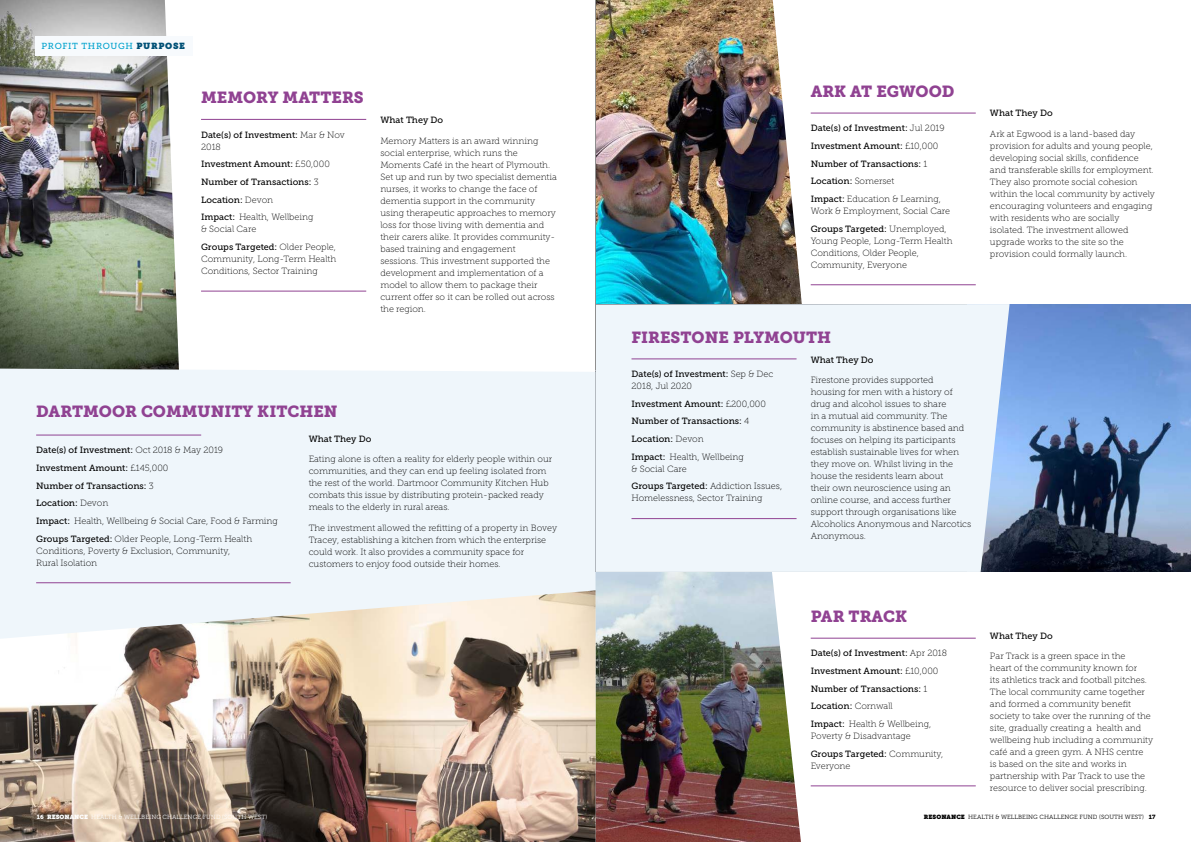
<style>
.page{position:relative;width:1191px;height:842px;background:#fff}
.page>*{position:absolute;margin:0;border:0;box-sizing:border-box;transform-origin:0 0}
.t1{font:16px "Museo Slab 900";color:#904292}
.t2{font:9px/12px "Museo Slab 100";color:#000}
.t3{font:9px/17.7px "Museo Slab 500";color:#000}
.t4{font:8.7px "Museo Slab 500";letter-spacing:.075em;color:#00a2cd}
.t5{font:6px "Museo Slab 300";letter-spacing:.01em;color:#000}
.t6{font:6px "Museo Slab 300";letter-spacing:.01em;color:#fff}
.s1{font-family:"Museo Slab";color:#005076}
.s2{font-family:"Museo Slab 100"}
.s3{font-family:"Museo Slab 500"}
.s4{font-family:"Museo Slab 900"}
.s5{font-family:"Museo Slab"}
</style>
<div class="page">
<img style="left:596px;top:0;width:176px;height:304px">
<svg style="left:772px;top:0;width:419px;height:305px"></svg>
<img style="left:595px;top:573px;width:177px;height:269px">
<svg style="left:772px;top:574px;width:204px;height:268px"></svg>
<img style="left:1009px;top:305px;width:182px;height:267px">
<div style="left:595px;top:304px;width:414px;height:268px;background:#eff6fb"></div>
<img style="left:0;top:0;width:165px;height:369px">
<svg style="left:165px;top:7px;width:202px;height:362px"></svg>
<div style="left:35px;top:36px;width:157px;height:20px;background:#f7fafd"></div>
<hr style="left:201px;top:119px;width:165px;height:1px;background:#904292">
<hr style="left:201px;top:291px;width:165px;height:1px;background:#904292">
<hr style="left:810px;top:113px;width:165px;height:1px;background:#904292">
<hr style="left:810px;top:284px;width:165px;height:1px;background:#904292">
<hr style="left:631px;top:358px;width:165px;height:1px;background:#904292">
<hr style="left:631px;top:518px;width:165px;height:1px;background:#904292">
<hr style="left:810px;top:638px;width:165px;height:1px;background:#904292">
<hr style="left:810px;top:785px;width:165px;height:1px;background:#904292">
<div style="left:0;top:369px;width:595px;height:221px;background:#eff6fb"></div>
<hr style="left:36px;top:435px;width:165px;height:1px;background:#904292">
<hr style="left:36px;top:582px;width:255px;height:1px;background:#904292">
<img style="left:0;top:590px;width:595px;height:252px">
<p class="t4" style="left:42px;top:41px;width:145px">PROFIT THROUGH <span class="s1">PURPOSE</span></p>
<h1 class="t1" style="left:201px;top:89px;width:164px">MEMORY MATTERS</h1>
<p class="t3" style="left:201px;top:126px;width:145px">Date(s) of Investment: <span class="s2">Mar &amp; Nov</span></p>
<p class="t2" style="left:201px;top:141px;width:21px">2018</p>
<p class="t3" style="left:201px;top:155px;width:130px">Investment Amount: <span class="s2">£50,000<br></span>Number of Transactions: <span class="s2">3<br></span>Location: <span class="s2">Devon</span></p>
<p class="t2" style="left:201px;top:211px;width:114px"><span class="s3">Impact:</span> Health, Wellbeing &amp; Social Care</p>
<p class="t3" style="left:201px;top:238px;width:136px">Groups Targeted: <span class="s2">Older People,</span></p>
<p class="t2" style="left:201px;top:253px;width:137px">Community, Long-Term Health<br>Conditions, Sector Training</p>
<p class="t3" style="left:380px;top:112px;width:64px">What They Do</p>
<p class="t2" style="left:380px;top:135px;width:178px">Memory Matters is an award winning social enterprise, which runs the Moments Café in the heart of Plymouth.<br>Set up and run by two specialist dementia nurses, it works to change the face of dementia support in the community using therapeutic approaches to memory loss for those living with dementia and their carers alike. It provides community&shy;based training and engagement<br>sessions. This investment supported the development and implementation of a model to allow them to package their current offer so it can be rolled out across the region.</p>
<h1 class="t1" style="left:36px;top:402px;width:303px">DARTMOOR COMMUNITY KITCHEN</h1>
<p class="t3" style="left:309px;top:430px;width:64px">What They Do</p>
<p class="t2" style="left:309px;top:453px;width:245px">Eating alone is often a reality for elderly people within our communities, and they can end up feeling isolated from the rest of the world. Dartmoor Community Kitchen Hub combats this issue by distributing protein-packed ready meals to the elderly in rural areas.</p>
<p class="t2" style="left:309px;top:522px;width:250px">The investment allowed the refitting of a property in Bovey Tracey, establishing a kitchen from which the enterprise could work. It also provides a community space for customers to enjoy food outside their homes.</p>
<p class="t3" style="left:36px;top:441px;width:188px">Date(s) of Investment: <span class="s2">Oct 2018 &amp; May 2019<br></span>Investment Amount: <span class="s2">£145,000<br></span>Number of Transactions: <span class="s2">3<br></span>Location: <span class="s2">Devon</span></p>
<p class="t2" style="left:36px;top:512px;width:243px;line-height:17.7px"><span class="s3">Impact:</span> Health, Wellbeing &amp; Social Care, Food &amp; Farming<br><span class="s3">Groups Targeted:</span> Older People, Long-Term Health</p>
<p class="t2" style="left:36px;top:544px;width:196px">Conditions, Poverty &amp; Exclusion, Community,<br>Rural Isolation</p>
<p class="t6" style="left:37px;top:814px;width:232px"><span class="s4">16</span> <span class="s5">RESONANCE</span> HEALTH &amp; WELLBEING CHALLENGE FUND (SOUTH WEST)</p>
<h1 class="t1" style="left:810px;top:82px;width:145px">ARK AT EGWOOD</h1>
<p class="t3" style="left:810px;top:119px;width:135px">Date(s) of Investment: <span class="s2">Jul 2019<br></span>Investment Amount: <span class="s2">£10,000<br></span>Number of Transactions: <span class="s2">1<br></span>Location: <span class="s2">Somerset</span></p>
<p class="t2" style="left:810px;top:193px;width:141px"><span class="s3">Impact:</span> Education &amp; Learning,<br>Work &amp; Employment, Social Care</p>
<p class="t3" style="left:810px;top:220px;width:137px">Groups Targeted: <span class="s2">Unemployed,</span></p>
<p class="t2" style="left:810px;top:235px;width:143px">Young People, Long-Term Health<br>Conditions, Older People,<br>Community, Everyone</p>
<p class="t3" style="left:990px;top:104px;width:64px">What They Do</p>
<p class="t2" style="left:990px;top:128px;width:166px">Ark at Egwood is a land-based day provision for adults and young people, developing social skills, confidence and transferable skills for employment.<br>They also promote social cohesion within the local community by actively encouraging volunteers and engaging with residents who are socially isolated. The investment allowed upgrade works to the site so the provision could formally launch.</p>
<h1 class="t1" style="left:631px;top:328px;width:201px">FIRESTONE PLYMOUTH</h1>
<p class="t3" style="left:631px;top:365px;width:143px">Date(s) of Investment: <span class="s2">Sep &amp; Dec</span></p>
<p class="t2" style="left:631px;top:380px;width:62px">2018, Jul 2020</p>
<p class="t3" style="left:631px;top:395px;width:136px">Investment Amount: <span class="s2">£200,000<br></span>Number of Transactions: <span class="s2">4<br></span>Location: <span class="s2">Devon</span></p>
<p class="t2" style="left:631px;top:451px;width:114px"><span class="s3">Impact:</span> Health, Wellbeing &amp; Social Care</p>
<p class="t2" style="left:631px;top:480px;width:152px"><span class="s3">Groups Targeted:</span> Addiction Issues,<br>Homelessness, Sector Training</p>
<p class="t3" style="left:810px;top:351px;width:64px">What They Do</p>
<p class="t2" style="left:810px;top:374px;width:162px">Firestone provides supported<br>housing for men with a history of drug and alcohol issues to share<br>in a mutual aid community. The community is abstinence based and focuses on helping its participants establish sustainable lives for when they move on. Whilst living in the house the residents learn about<br>their own neuroscience using an online course, and access further support through organisations like<br>Alcoholics Anonymous and Narcotics<br>Anonymous.</p>
<h1 class="t1" style="left:810px;top:607px;width:98px">PAR TRACK</h1>
<p class="t3" style="left:990px;top:627px;width:64px">What They Do</p>
<p class="t2" style="left:990px;top:650px;width:165px">Par Track is a green space in the<br>heart of the community known for<br>its athletics track and football pitches.<br>The local community came together and formed a community benefit society to take over the running of the site, gradually creating a health and wellbeing hub including a community café and a green gym. A NHS centre<br>is based on the site and works in partnership with Par Track to use the resource to deliver social prescribing.</p>
<p class="t5" style="left:924px;top:814px;width:233px"><span class="s5">RESONANCE</span> HEALTH &amp; WELLBEING CHALLENGE FUND (SOUTH WEST) <span class="s4">17</span></p>
<p class="t3" style="left:810px;top:644px;width:138px">Date(s) of Investment: <span class="s2">Apr 2018<br></span>Investment Amount: <span class="s2">£10,000<br></span>Number of Transactions: <span class="s2">1<br></span>Location: <span class="s2">Cornwall</span></p>
<p class="t2" style="left:810px;top:718px;width:122px"><span class="s3">Impact:</span> Health &amp; Wellbeing,<br>Poverty &amp; Disadvantage</p>
<p class="t3" style="left:810px;top:745px;width:134px">Groups Targeted: <span class="s2">Community,</span></p>
<p class="t2" style="left:810px;top:760px;width:41px">Everyone</p>
</div>
